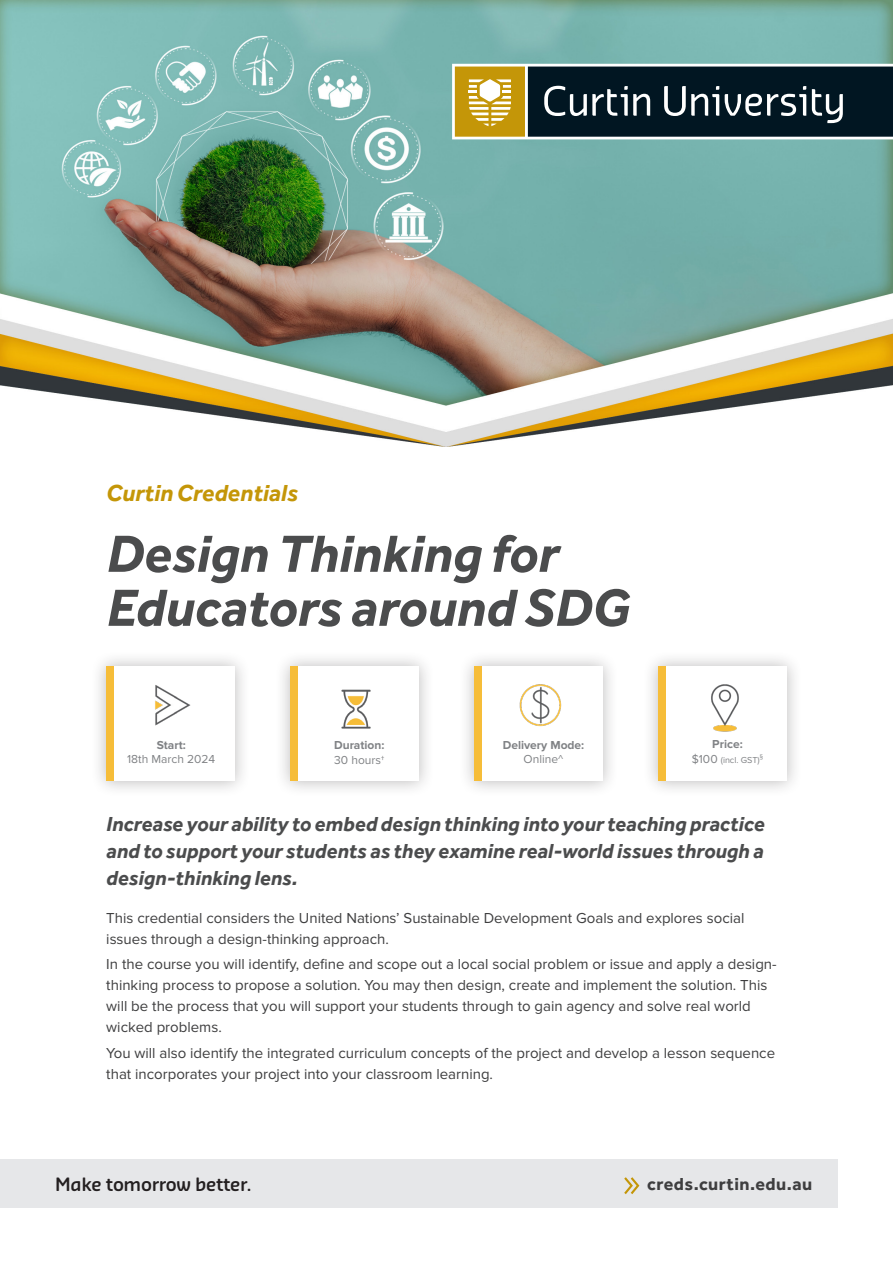
<style>
.page{position:relative;width:893px;height:1263px;background:#fff}
.page>*{position:absolute;margin:0;border:0;box-sizing:border-box;transform-origin:0 0}
.title_H1{font:italic 700 54px/54px "Effra";color:#4b4c4d}
.Title_H2{font:italic 700 24px "Effra";color:#c49608}
.Teaser_Text{font:italic 700 21px/27px "Effra";color:#4b4c4d;text-align:justify}
.t1{font:600 18px "Sansa Soft Pro";letter-spacing:-.02em;color:#231f20}
.t2{font:700 18px "Effra";letter-spacing:.025em;color:#3e3e3f}
.large_P{font:15px/21px "Proxima Nova";color:#3e3e3f}
.icons{font:700 12px "Proxima Nova";color:#808285}
.icons-2{font:12px "Proxima Nova";color:#808285}
.icons-3{font:9px "Proxima Nova";color:#808285}
.s1{font-size:12px}
</style>
<div class="page">
<div style="left:0;top:1159px;width:838px;height:49px;background:#e6e7e9"></div>
<svg style="left:624px;top:1177px;width:15px;height:17px"></svg>
<img style="left:0;top:0;width:893px;height:446px">
<div style="left:90px;top:650px;width:160px;height:147px;background:#231f20;opacity:.3"></div>
<div style="left:106px;top:666px;width:129px;height:115px;background:#fff"></div>
<div style="left:106px;top:666px;width:7px;height:115px;background:#f6bd39"></div>
<img style="left:155px;top:685px;width:36px;height:41px">
<div style="left:458px;top:650px;width:160px;height:147px;background:#231f20;opacity:.3"></div>
<div style="left:474px;top:666px;width:129px;height:115px;background:#fff"></div>
<div style="left:474px;top:666px;width:7px;height:115px;background:#f6bd39"></div>
<img style="left:519px;top:684px;width:43px;height:43px">
<div style="left:642px;top:650px;width:160px;height:147px;background:#231f20;opacity:.3"></div>
<div style="left:658px;top:666px;width:129px;height:115px;background:#fff"></div>
<div style="left:658px;top:666px;width:7px;height:115px;background:#f6bd39"></div>
<img style="left:711px;top:684px;width:28px;height:48px">
<div style="left:274px;top:650px;width:160px;height:147px;background:#231f20;opacity:.3"></div>
<div style="left:290px;top:666px;width:129px;height:115px;background:#fff"></div>
<div style="left:290px;top:666px;width:7px;height:115px;background:#f6bd39"></div>
<img style="left:341px;top:689px;width:30px;height:40px">
<svg style="left:452px;top:64px;width:441px;height:75px;background:#454e45"></svg>
<p class="Title_H2" style="left:106px;top:478px;width:193px">Curtin Credentials</p>
<p class="title_H1" style="left:106px;top:526px;width:525px">Design Thinking for<br>Educators around SDG</p>
<p class="icons" style="left:157px;top:738px;width:30px">Start:</p>
<p class="icons-2" style="left:127px;top:752px;width:90px">18th March 2024</p>
<p class="icons" style="left:334px;top:738px;width:52px">Duration:</p>
<p class="icons-2" style="left:334px;top:753px;width:51px">30 hours†</p>
<p class="icons" style="left:503px;top:738px;width:83px">Delivery Mode:</p>
<p class="icons-2" style="left:524px;top:752px;width:41px">Online^</p>
<p class="icons" style="left:712px;top:737px;width:32px">Price:</p>
<p class="icons-3" style="left:692px;top:754px;width:73px"><span class="s1">$100</span> (incl. GST)<sup>§</sup></p>
<p class="Teaser_Text" style="left:106px;top:810px;width:660px">Increase your ability to embed design thinking into your teaching practice and to support your students as they examine real-world issues through a design-thinking lens.</p>
<p class="large_P" style="left:106px;top:908px;width:640px">This credential considers the United Nations’ Sustainable Development Goals and explores social issues through a design-thinking approach.</p>
<p class="large_P" style="left:106px;top:954px;width:672px">In the course you will identify, define and scope out a local social problem or issue and apply a design&shy;thinking process to propose a solution. You may then design, create and implement the solution. This will be the process that you will support your students through to gain agency and solve real world wicked problems.</p>
<p class="large_P" style="left:106px;top:1042px;width:670px">You will also identify the integrated curriculum concepts of the project and develop a lesson sequence that incorporates your project into your classroom learning.</p>
<p class="t1" style="left:55px;top:1172px;width:198px">Make tomorrow better.</p>
<p class="t2" style="left:647px;top:1173px;width:166px">creds.curtin.edu.au</p>
</div>
